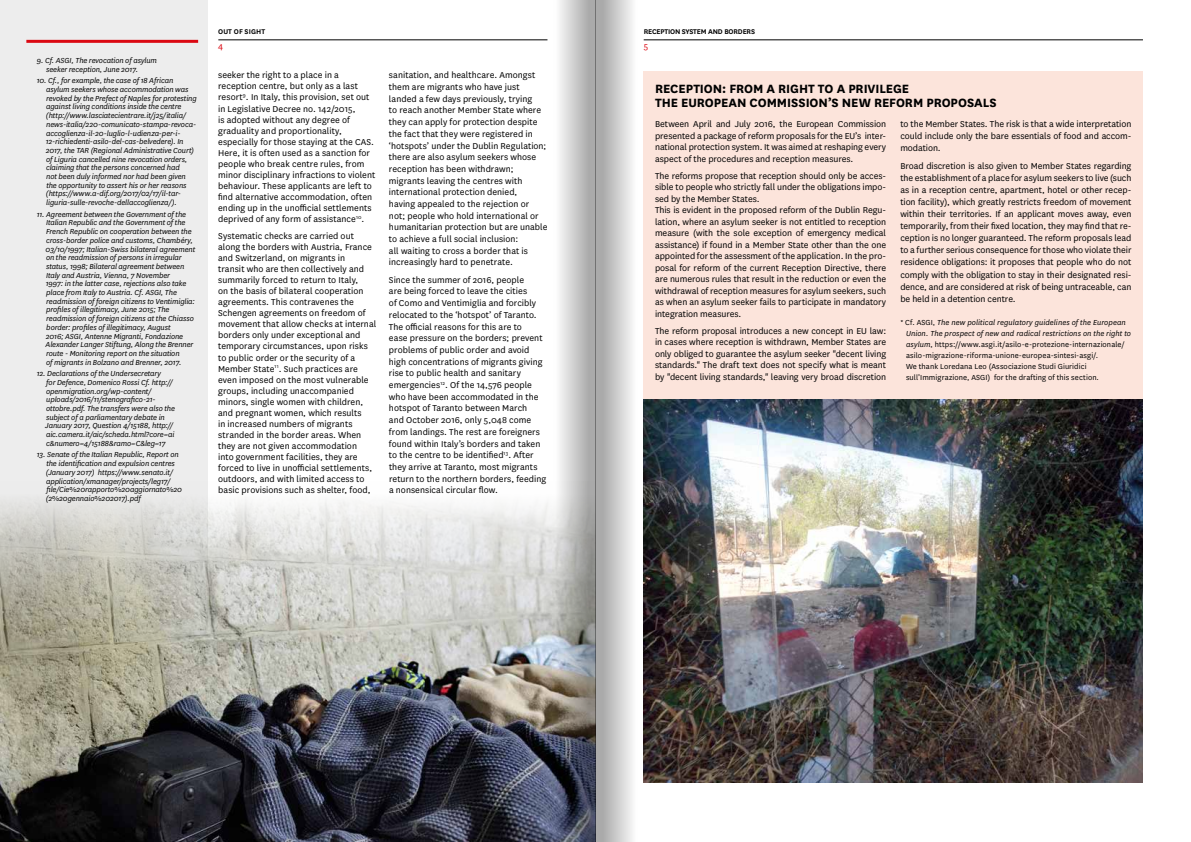
<style>
.page{position:relative;width:1191px;height:842px;background:#fff}
.page>*{position:absolute;margin:0;border:0;box-sizing:border-box;transform-origin:0 0}
.t1{font:700 14px/14.5px "Medecins Sans";letter-spacing:-.005em;color:#000}
.t2{font:10px/11.1px "Medecins Sans";letter-spacing:.005em;color:#000}
.t3{font:10px "Medecins Sans";color:#db0812}
.t4{font:italic 8.5px/8.7px "Medecins Sans";letter-spacing:-.015em;color:#000}
.t5{font:8.5px/11px "Medecins Sans";letter-spacing:.01em;color:#000}
.t6{font:600 8px "Medecins Sans";letter-spacing:-.02em;color:#000}
.t7{font:600 8px "Medecins Sans";letter-spacing:.015em;color:#000}
.s1{font-style:italic}
</style>
<div class="page">
<hr style="left:643px;top:40px;width:500px;height:1px;background:#000">
<div style="left:0;top:0;width:207px;height:842px;background:#ededed"></div>
<img style="left:0;top:482px;width:553px;height:360px">
<div style="left:643px;top:71px;width:499px;height:329px;background:#fce4db"></div>
<hr style="left:218px;top:40px;width:329px;height:1px;background:#000">
<hr style="left:26px;top:40px;width:172px;height:3px;background:#db0812">
<img style="left:643px;top:400px;width:500px;height:382px">
<svg style="left:553px;top:0;width:42px;height:842px;background:#b1b1b2"></svg>
<div style="left:595px;top:0;width:43px;height:842px;background:linear-gradient(to right,#9c9c9c,#fefefe)"></div>
<p class="t4" style="left:46px;top:56px;width:112px;text-indent:-9px">9. Cf. ASGI, The revocation of asylum seeker reception, June 2017.</p>
<p class="t4" style="left:46px;top:76px;width:152px;text-indent:-9px">10. Cf., for example, the case of 18 African asylum seekers whose accommodation was revoked by the Prefect of Naples for protesting against living conditions inside the centre (http://www.lasciatecientrare.it/j25/italia/ news-italia/220-comunicato-stampa-revoca&shy;accoglienza-il-20-luglio-l-udienza-per-i-12-richiedenti-asilo-del-cas-belvedere). In 2017, the TAR (Regional Administrative Court) of Liguria cancelled nine revocation orders, claiming that the persons concerned had<br>not been duly informed nor had been given the opportunity to assert his or her reasons (https://www.a-dif.org/2017/02/17/il-tar&shy;liguria-sulle-revoche-dellaccoglienza/).</p>
<p class="t4" style="left:46px;top:209px;width:151px;text-indent:-9px">11. Agreement between the Government of the Italian Republic and the Government of the French Republic on cooperation between the cross-border police and customs, Chambéry, 03/10/1997; Italian-Swiss bilateral agreement on the readmission of persons in irregular status, 1998; Bilateral agreement between Italy and Austria, Vienna, 7 November<br>1997: in the latter case, rejections also take place from Italy to Austria. Cf. ASGI, The readmission of foreign citizens to Ventimiglia: profiles of illegitimacy, June 2015; The readmission of foreign citizens at the Chiasso border: profiles of illegitimacy, August<br>2016; ASGI, Antenne Migranti, Fondazione Alexander Langer Stiftung, Along the Brenner route - Monitoring report on the situation<br>of migrants in Bolzano and Brenner, 2017.</p>
<p class="t4" style="left:45px;top:369px;width:131px;text-indent:-9px">12. Declarations of the Undersecretary<br>for Defence, Domenico Rossi Cf. http:// openmigration.org/wp-content/ uploads/2016/11/stenografico-21- ottobre.pdf. The transfers were also the subject of a parliamentary debate in January 2017, Question 4/15188, http:// aic.camera.it/aic/scheda.html?core=ai c&amp;numero=4/15188&amp;ramo=C&amp;leg=17</p>
<p class="t4" style="left:46px;top:450px;width:138px;text-indent:-9px">13. Senate of the Italian Republic, Report on the identification and expulsion centres (January 2017) https://www.senato.it/ application/xmanager/projects/leg17/ file/Cie%20rapporto%20aggiornato%20 (2%20gennaio%202017).pdf</p>
<p class="t7" style="left:218px;top:26px;width:49px">OUT OF SIGHT</p>
<p class="t3" style="left:218px;top:39px;width:6px">4</p>
<p class="t2" style="left:218px;top:69px;width:159px">seeker the right to a place in a reception centre, but only as a last resort<sup>9</sup>. In Italy, this provision, set out in Legislative Decree no. 142/2015,<br>is adopted without any degree of graduality and proportionality, especially for those staying at the CAS.<br>Here, it is often used as a sanction for people who break centre rules, from minor disciplinary infractions to violent behaviour. These applicants are left to find alternative accommodation, often ending up in the unofficial settlements deprived of any form of assistance<sup>10</sup>.</p>
<p class="t2" style="left:218px;top:230px;width:160px">Systematic checks are carried out along the borders with Austria, France and Switzerland, on migrants in<br>transit who are then collectively and summarily forced to return to Italy,<br>on the basis of bilateral cooperation agreements. This contravenes the Schengen agreements on freedom of movement that allow checks at internal borders only under exceptional and temporary circumstances, upon risks to public order or the security of a Member State<sup>11</sup>. Such practices are even imposed on the most vulnerable groups, including unaccompanied minors, single women with children, and pregnant women, which results<br>in increased numbers of migrants stranded in the border areas. When they are not given accommodation<br>into government facilities, they are forced to live in unofficial settlements, outdoors, and with limited access to basic provisions such as shelter, food,</p>
<p class="t2" style="left:389px;top:69px;width:160px;line-height:11.7px">sanitation, and healthcare. Amongst them are migrants who have just landed a few days previously, trying<br>to reach another Member State where they can apply for protection despite the fact that they were registered in ‘hotspots’ under the Dublin Regulation; there are also asylum seekers whose reception has been withdrawn; migrants leaving the centres with international protection denied,<br>having appealed to the rejection or not; people who hold international or humanitarian protection but are unable to achieve a full social inclusion:<br>all waiting to cross a border that is increasingly hard to penetrate.</p>
<p class="t2" style="left:389px;top:273px;width:159px;line-height:11.7px">Since the summer of 2016, people<br>are being forced to leave the cities<br>of Como and Ventimiglia and forcibly relocated to the ‘hotspot’ of Taranto.<br>The official reasons for this are to<br>ease pressure on the borders; prevent problems of public order and avoid high concentrations of migrants giving rise to public health and sanitary emergencies<sup>12</sup>. Of the 14,576 people who have been accommodated in the hotspot of Taranto between March<br>and October 2016, only 5,048 come from landings. The rest are foreigners found within Italy’s borders and taken to the centre to be identified<sup>13</sup>. After they arrive at Taranto, most migrants return to the northern borders, feeding a nonsensical circular flow.</p>
<p class="t6" style="left:643px;top:26px;width:113px">RECEPTION SYSTEM AND BORDERS</p>
<p class="t3" style="left:643px;top:39px;width:6px">5</p>
<h1 class="t1" style="left:655px;top:80px;width:343px">RECEPTION: FROM A RIGHT TO A PRIVILEGE<br>THE EUROPEAN COMMISSION’S NEW REFORM PROPOSALS</h1>
<p class="t2" style="left:655px;top:118px;width:233px;line-height:11.5px;text-align:justify">Between April and July 2016, the European Commission presented a package of reform proposals for the EU’s inter&shy;national protection system. It was aimed at reshaping every aspect of the procedures and reception measures.</p>
<p class="t2" style="left:655px;top:170px;width:233px;line-height:11.5px">The reforms propose that reception should only be acces&shy;sible to people who strictly fall under the obligations impo&shy;sed by the Member States.<br>This is evident in the proposed reform of the Dublin Regu&shy;lation, where an asylum seeker is not entitled to reception measure (with the sole exception of emergency medical assistance) if found in a Member State other than the one appointed for the assessment of the application. In the pro&shy;posal for reform of the current Reception Directive, there are numerous rules that result in the reduction or even the withdrawal of reception measures for asylum seekers, such as when an asylum seeker fails to participate in mandatory integration measures.</p>
<p class="t2" style="left:655px;top:325px;width:233px;line-height:11.5px;text-align:justify">The reform proposal introduces a new concept in EU law: in cases where reception is withdrawn, Member States are only obliged to guarantee the asylum seeker "decent living standards." The draft text does not specify what is meant by "decent living standards," leaving very broad discretion</p>
<p class="t2" style="left:900px;top:118px;width:233px;line-height:12.1px;text-align:justify">to the Member States. The risk is that a wide interpretation could include only the bare essentials of food and accom&shy;modation.</p>
<p class="t2" style="left:900px;top:160px;width:233px;line-height:12.1px;text-align:justify">Broad discretion is also given to Member States regarding the establishment of a place for asylum seekers to live (such as in a reception centre, apartment, hotel or other recep&shy;tion facility), which greatly restricts freedom of movement within their territories. If an applicant moves away, even temporarily, from their fixed location, they may find that re&shy;ception is no longer guaranteed. The reform proposals lead to a further serious consequence for those who violate their residence obligations: it proposes that people who do not comply with the obligation to stay in their designated resi&shy;dence, and are considered at risk of being untraceable, can be held in a detention centre.</p>
<p class="t5" style="left:906px;top:316px;width:227px;text-indent:-6px">* Cf. ASGI, <span class="s1">The new political regulatory guidelines of the European Union. The prospect of new and radical restrictions on the right to asylum</span>, https://www.asgi.it/asilo-e-protezione-internazionale/ asilo-migrazione-riforma-unione-europea-sintesi-asgi/.<br>We thank Loredana Leo (Associazione Studi Giuridici sull’Immigrazione, ASGI) for the drafting of this section.</p>
</div>
